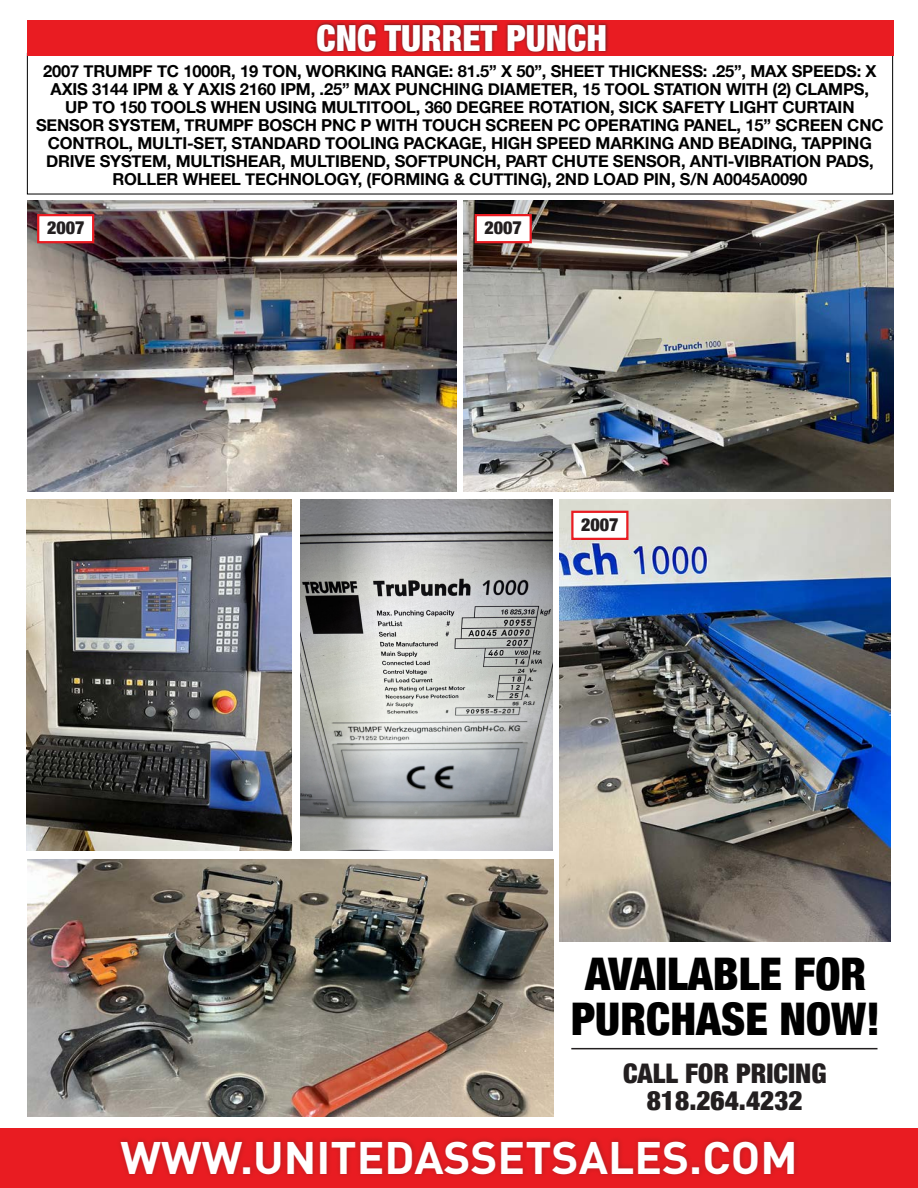
<style>
.page{position:relative;width:918px;height:1188px;background:#fff}
.page>*{position:absolute;margin:0;border:0;box-sizing:border-box;transform-origin:0 0}
.Paragraph_Style_1{font:700 45px "DIN";color:#fff}
.Paragraph_Style_1-2{font:900 condensed 45px/45px "Helvetica Neue";color:#000;text-align:center}
.Paragraph_Style_1-3{font:900 condensed 36px "Helvetica Neue";color:#fff}
.Paragraph_Style_1-4{font:900 condensed 27px/27px "Helvetica Neue";color:#231f20;text-align:center}
.t1{font:900 condensed 18px "Helvetica Neue";color:#231f20}
.Paragraph_Style_1-5{font:700 16.5px/18px "Helvetica Neue";letter-spacing:-.01em;color:#000;text-align:center}
</style>
<div class="page">
<div style="left:0;top:1129px;width:918px;height:59px;background:#e91c22"></div>
<div style="left:115px;top:1136px;width:684px;height:44px;background:#231f20;opacity:.3"></div>
<div style="left:27px;top:20px;width:866px;height:36px;background:#e91c22"></div>
<div style="left:314px;top:21px;width:295px;height:33px;background:#231f20;opacity:.75"></div>
<img style="left:27px;top:201px;width:429px;height:291px">
<img style="left:27px;top:860px;width:526px;height:256px">
<img style="left:464px;top:201px;width:429px;height:291px">
<div style="left:37px;top:214px;width:57px;height:29px;background:#fff;border:2px solid #e91c22"></div>
<div style="left:475px;top:214px;width:57px;height:29px;background:#fff;border:2px solid #e91c22"></div>
<img style="left:26px;top:500px;width:266px;height:350px">
<img style="left:560px;top:500px;width:331px;height:441px">
<img style="left:300px;top:500px;width:252px;height:350px">
<hr style="left:571px;top:1048px;width:307px;height:1px;background:#231f20">
<div style="left:571px;top:511px;width:57px;height:29px;background:#fff;border:2px solid #e91c22"></div>
<p class="Paragraph_Style_1-3" style="left:317px;top:8px;width:292px">CNC TURRET PUNCH</p>
<p class="Paragraph_Style_1-5" style="left:36px;top:62px;width:849px">2007 TRUMPF TC 1000R, 19 TON, WORKING RANGE: 81.5” X 50”, SHEET THICKNESS: .25”, MAX SPEEDS: X AXIS 3144 IPM &amp; Y AXIS 2160 IPM, .25” MAX PUNCHING DIAMETER, 15 TOOL STATION WITH (2) CLAMPS,<br>UP TO 150 TOOLS WHEN USING MULTITOOL, 360 DEGREE ROTATION, SICK SAFETY LIGHT CURTAIN SENSOR SYSTEM, TRUMPF BOSCH PNC P WITH TOUCH SCREEN PC OPERATING PANEL, 15” SCREEN CNC CONTROL, MULTI-SET, STANDARD TOOLING PACKAGE, HIGH SPEED MARKING AND BEADING, TAPPING DRIVE SYSTEM, MULTISHEAR, MULTIBEND, SOFTPUNCH, PART CHUTE SENSOR, ANTI-VIBRATION PADS, ROLLER WHEEL TECHNOLOGY, (FORMING &amp; CUTTING), 2ND LOAD PIN, S/N A0045A0090</p>
<p class="t1" style="left:47px;top:213px;width:39px">2007</p>
<p class="t1" style="left:485px;top:213px;width:39px">2007</p>
<p class="t1" style="left:581px;top:510px;width:39px">2007</p>
<p class="Paragraph_Style_1-2" style="left:571px;top:949px;width:311px">AVAILABLE FOR<br>PURCHASE NOW!</p>
<p class="Paragraph_Style_1-4" style="left:623px;top:1058px;width:205px">CALL FOR PRICING<br>818.264.4232</p>
<p class="Paragraph_Style_1" style="left:120px;top:1128px;width:679px">WWW.UNITEDASSETSALES.COM</p>
</div>
